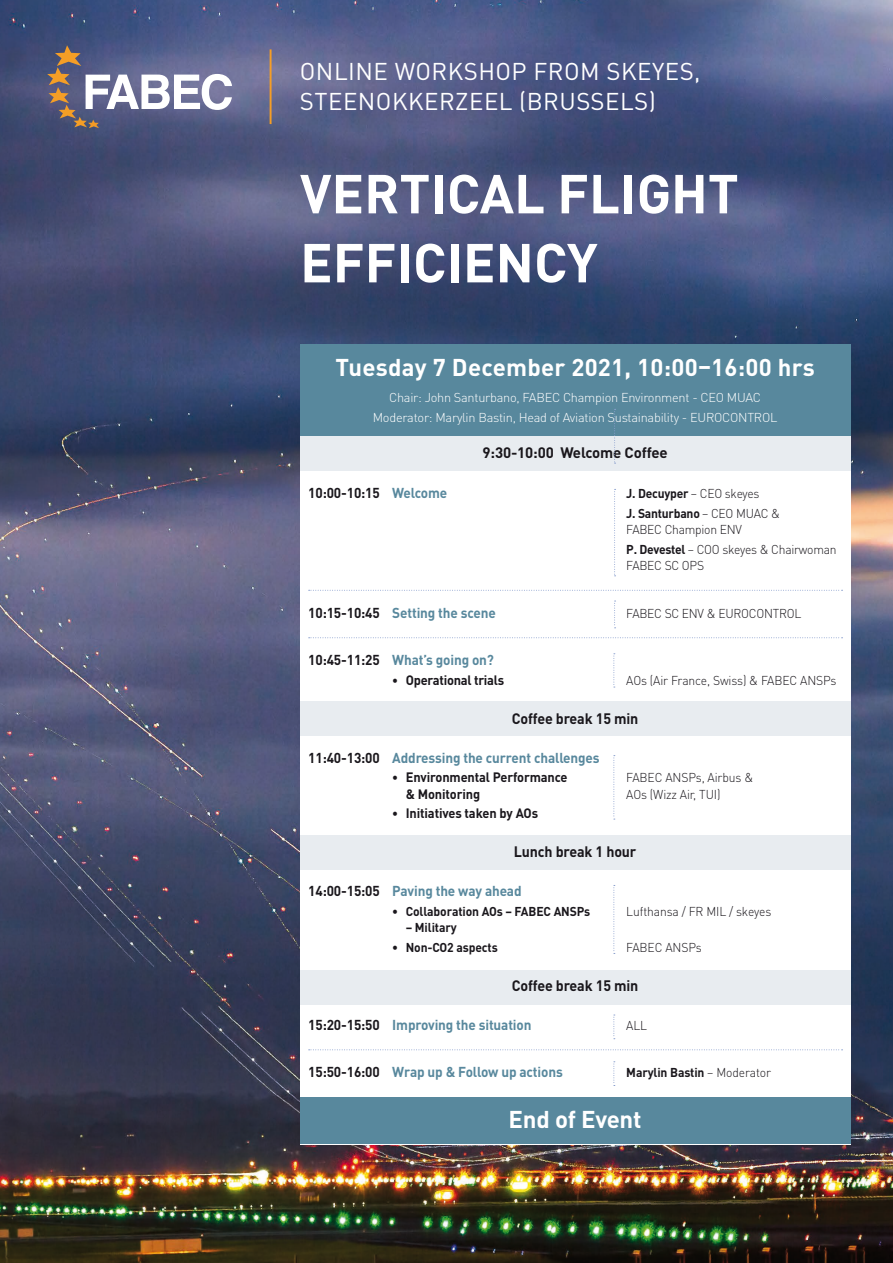
<style>
.page{position:relative;width:893px;height:1263px;background:#fff}
.page>*{position:absolute;margin:0;border:0;box-sizing:border-box;transform-origin:0 0}
.t1{font:700 54px/69px "DIN Pro";color:#fff}
.t2{font:24px/30px "DIN Pro";letter-spacing:.02em;color:#fff}
.t3{font:700 24px "DIN Pro";letter-spacing:.01em;color:#fff}
.t4{font:700 24px "DIN Pro";letter-spacing:-.01em;color:#fff}
.t5{font:700 15px "DIN Pro";letter-spacing:-.01em;color:#1a171c;scale:.95 1}
.t6{font:700 15px "DIN Pro";letter-spacing:-.01em;color:#1a171c}
.t7{font:700 14.25px "DIN Pro";letter-spacing:-.01em;color:#58889d;scale:.95 1}
.t8{font:700 14.25px "DIN Pro";letter-spacing:-.01em;color:#1a171c;scale:.95 1}
.t9{font:700 13.5px "DIN Pro";letter-spacing:-.01em;color:#1a171c;scale:.95 1}
.t10{font:300 12.75px/16.5px "DIN Pro";letter-spacing:-.02em;color:#1a171c;scale:.95 1}
.t11{font:300 12.75px "DIN Pro";letter-spacing:-.02em;color:#fff}
.t12{font:700 12.75px "DIN Pro";letter-spacing:-.01em;color:#1a171c;scale:.95 1}
.s1{color:#58889d}
.s2{font-weight:300}
.s3{font-weight:700}
.s4{color:#1a171c}
.s5{font-size:12.75px}
</style>
<div class="page">
<img style="left:0;top:0;width:893px;height:1263px">
<svg style="left:47px;top:45px;width:185px;height:83px"></svg>
<hr style="left:270px;top:49px;width:2px;height:75px;background:#f49e26">
<div style="left:300px;top:370px;width:550px;height:774px;background:#fff"></div>
<div style="left:300px;top:344px;width:550px;height:92px;background:#58889d"></div>
<div style="left:300px;top:701px;width:550px;height:34px;background:#e8ecf0"></div>
<div style="left:300px;top:436px;width:550px;height:34px;background:#e8ecf0"></div>
<div style="left:300px;top:835px;width:550px;height:34px;background:#e8ecf0"></div>
<div style="left:300px;top:971px;width:550px;height:34px;background:#e8ecf0"></div>
<div style="left:300px;top:1097px;width:550px;height:47px;background:#58889d"></div>
<svg style="left:309px;top:590px;width:534px;height:1px"></svg>
<svg style="left:309px;top:637px;width:534px;height:1px"></svg>
<svg style="left:309px;top:1049px;width:534px;height:1px"></svg>
<svg style="left:614px;top:409px;width:2px;height:55px"></svg>
<svg style="left:614px;top:489px;width:2px;height:87px"></svg>
<svg style="left:613px;top:755px;width:2px;height:65px"></svg>
<svg style="left:613px;top:885px;width:2px;height:69px"></svg>
<svg style="left:614px;top:601px;width:2px;height:27px"></svg>
<svg style="left:613px;top:653px;width:2px;height:35px"></svg>
<svg style="left:613px;top:1015px;width:2px;height:24px"></svg>
<svg style="left:613px;top:1061px;width:2px;height:25px"></svg>
<p class="t2" style="left:300px;top:56px;width:402px">ONLINE WORKSHOP FROM SKEYES,<br>STEENOKKERZEEL (BRUSSELS)</p>
<p class="t1" style="left:300px;top:157px;width:440px">VERTICAL FLIGHT<br>EFFICIENCY</p>
<p class="t3" style="left:336px;top:351px;width:481px">Tuesday 7 December 2021, 10:00–16:00 hrs</p>
<p class="t11" style="left:389px;top:389px;width:373px">Chair: John Santurbano, FABEC Champion Environment - CEO MUAC</p>
<p class="t11" style="left:373px;top:409px;width:406px">Moderator: Marylin Bastin, Head of Aviation Sustainability - EUROCONTROL</p>
<p class="t6" style="left:483px;top:442px;width:187px">9:30-10:00 Welcome Coffee</p>
<p class="t8" style="left:308px;top:483px;width:148px">10:00-10:15 <span class="s1">Welcome</span></p>
<p class="t12" style="left:626px;top:485px;width:142px">J. Decuyper <span class="s2">– CEO skeyes</span></p>
<p class="t10" style="left:626px;top:504px;width:164px"><span class="s3">J. Santurbano</span> – CEO MUAC &amp;<br>FABEC Champion ENV</p>
<p class="t10" style="left:626px;top:540px;width:223px"><span class="s3">P. Devestel</span> – COO skeyes &amp; Chairwoman<br>FABEC SC OPS</p>
<p class="t7" style="left:308px;top:603px;width:199px"><span class="s4">10:15-10:45</span> Setting the scene</p>
<p class="t10" style="left:626px;top:604px;width:186px">FABEC SC ENV &amp; EUROCONTROL</p>
<p class="t7" style="left:308px;top:650px;width:197px"><span class="s4">10:45-11:25</span> What’s going on?</p>
<p class="t9" style="left:392px;top:671px;width:119px"><span class="s5">•</span> Operational trials</p>
<p class="t10" style="left:626px;top:671px;width:223px">AOs (Air France, Swiss) &amp; FABEC ANSPs</p>
<p class="t5" style="left:512px;top:708px;width:135px">Coffee break 15 min</p>
<p class="t7" style="left:308px;top:748px;width:308px"><span class="s4">11:40-13:00</span> Addressing the current challenges</p>
<p class="t9" style="left:392px;top:768px;width:186px"><span class="s5">•</span> Environmental Performance</p>
<p class="t10" style="left:626px;top:769px;width:135px">FABEC ANSPs, Airbus &amp;</p>
<p class="t9" style="left:406px;top:785px;width:80px">&amp; Monitoring</p>
<p class="t10" style="left:626px;top:785px;width:101px">AOs (Wizz Air, TUI)</p>
<p class="t9" style="left:392px;top:804px;width:155px"><span class="s5">•</span> Initiatives taken by AOs</p>
<p class="t5" style="left:514px;top:842px;width:131px">Lunch break 1 hour</p>
<p class="t7" style="left:308px;top:881px;width:226px"><span class="s4">14:00-15:05</span> Paving the way ahead</p>
<p class="t12" style="left:392px;top:903px;width:210px">• Collaboration AOs – FABEC ANSPs</p>
<p class="t10" style="left:626px;top:902px;width:154px">Lufthansa / FR MIL / skeyes</p>
<p class="t12" style="left:406px;top:919px;width:55px">– Military</p>
<p class="t12" style="left:392px;top:939px;width:113px">• Non-CO2 aspects</p>
<p class="t10" style="left:626px;top:938px;width:81px">FABEC ANSPs</p>
<p class="t5" style="left:512px;top:975px;width:135px">Coffee break 15 min</p>
<p class="t7" style="left:308px;top:1015px;width:236px"><span class="s4">15:20-15:50</span> Improving the situation</p>
<p class="t10" style="left:626px;top:1016px;width:24px">ALL</p>
<p class="t7" style="left:308px;top:1063px;width:269px"><span class="s4">15:50-16:00</span> Wrap up &amp; Follow up actions</p>
<p class="t12" style="left:626px;top:1064px;width:154px">Marylin Bastin <span class="s2">– Moderator</span></p>
<p class="t4" style="left:509px;top:1103px;width:134px">End of Event</p>
</div>
